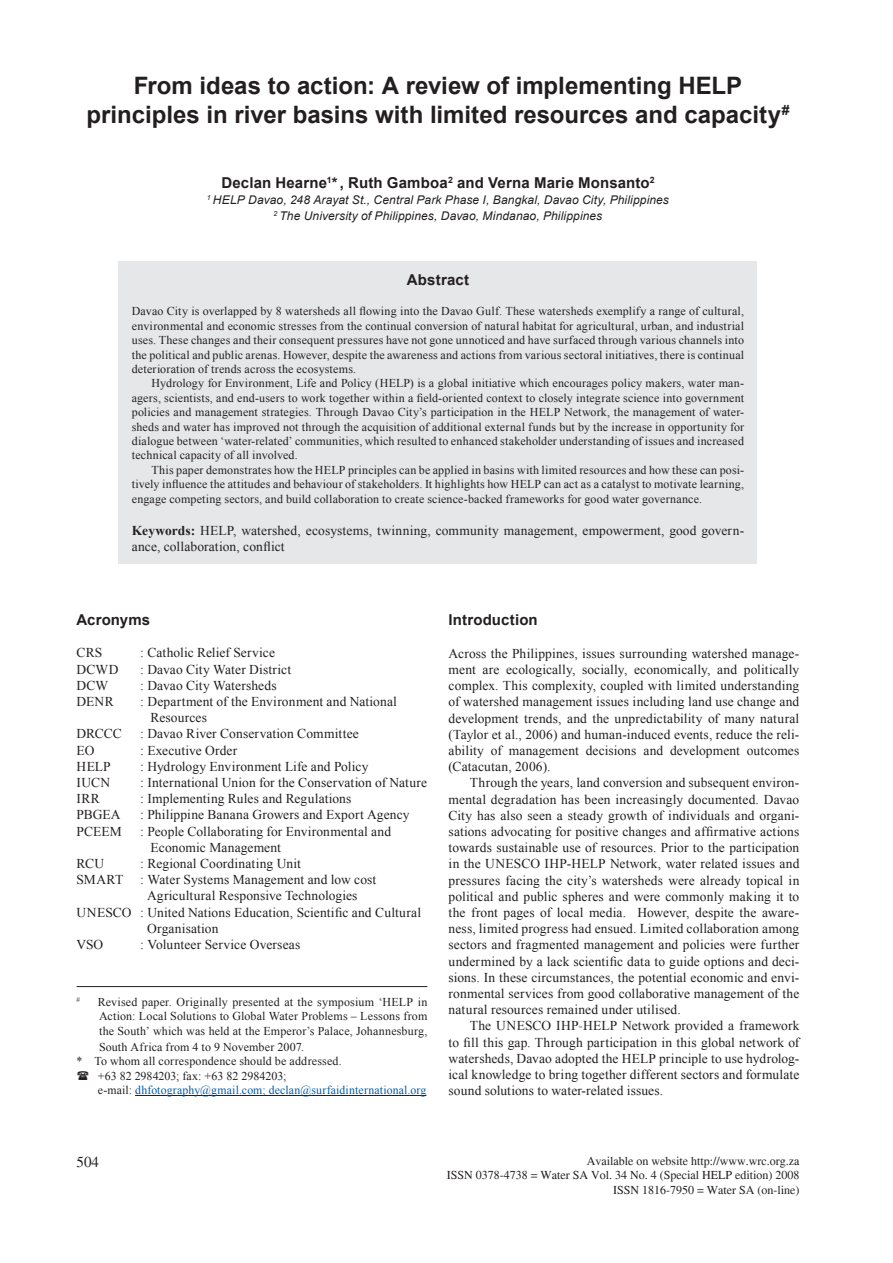
<style>
.page{position:relative;width:893px;height:1263px;background:#fff}
.page>*{position:absolute;margin:0;border:0;box-sizing:border-box;transform-origin:0 0}
.t1{font:700 24px/28.8px "Arial";color:#231f20;text-align:center}
.t2{font:700 15px "Arial";letter-spacing:.01em;color:#231f20}
.t3{font:15px "Times";color:#231f20}
.t4{font:13.5px/16.2px "Times New Roman";letter-spacing:.01em;color:#231f20}
.t5{font:12px/14.4px "Times New Roman";letter-spacing:.01em;color:#231f20;text-align:justify}
.t6{font:italic 12px/16.2px "Arial";letter-spacing:.01em;color:#231f20;text-align:center}
.t7{font:12px/14.4px "Times";color:#231f20;text-align:right}
.t8{font:12px "Times New Roman";letter-spacing:.015em;color:#015aaa}
.t9{font:7.05px "Times New Roman";color:#231f20}
.s1{font-weight:700}
.s2{color:#231f20}
.s3{color:#808080}
</style>
<div class="page">
<hr style="left:135px;top:1095px;width:291px;height:1px;background:#231f20">
<hr style="left:77px;top:986px;width:350px;height:1px;background:#231f20">
<div style="left:118px;top:261px;width:638px;height:303px;background:#e6e7e9"></div>
<h1 class="t1" style="left:86px;top:72px;width:705px">From ideas to action: A review of implementing HELP principles in river basins with limited resources and capacity<sup>#</sup></h1>
<p class="t2" style="left:221px;top:172px;width:435px">Declan Hearne<sup>1</sup>*, Ruth Gamboa<sup>2</sup> and Verna Marie Monsanto<sup>2</sup></p>
<p class="t6" style="left:207px;top:192px;width:463px"><sup>1</sup> HELP Davao, 248 Arayat St., Central Park Phase I, Bangkal, Davao City, Philippines<br><sup>2</sup> The University of Philippines, Davao, Mindanao, Philippines</p>
<p class="t2" style="left:407px;top:270px;width:64px">Abstract</p>
<p class="t5" style="left:132px;top:304px;width:614px">Davao City is overlapped by 8 watersheds all flowing into the Davao Gulf. These watersheds exemplify a range of cultural, environmental and economic stresses from the continual conversion of natural habitat for agricultural, urban, and industrial uses. These changes and their consequent pressures have not gone unnoticed and have surfaced through various channels into the political and public arenas. However, despite the awareness and actions from various sectoral initiatives, there is continual deterioration of trends across the ecosystems.</p>
<p class="t5" style="left:132px;top:376px;width:614px;text-indent:20px">Hydrology for Environment, Life and Policy (HELP) is a global initiative which encourages policy makers, water man&shy;agers, scientists, and end-users to work together within a field-oriented context to closely integrate science into government policies and management strategies. Through Davao City’s participation in the HELP Network, the management of water&shy;sheds and water has improved not through the acquisition of additional external funds but by the increase in opportunity for dialogue between ‘water-related’ communities, which resulted to enhanced stakeholder understanding of issues and increased technical capacity of all involved.</p>
<p class="t5" style="left:132px;top:462px;width:614px;text-indent:20px">This paper demonstrates how the HELP principles can be applied in basins with limited resources and how these can posi&shy;tively influence the attitudes and behaviour of stakeholders. It highlights how HELP can act as a catalyst to motivate learning, engage competing sectors, and build collaboration to create science-backed frameworks for good water governance.</p>
<p class="t4" style="left:132px;top:522px;width:614px"><span class="s1">Keywords:</span> HELP, watershed, ecosystems, twinning, community management, empowerment, good govern&shy;ance, collaboration, conflict</p>
<p class="t2" style="left:77px;top:610px;width:75px">Acronyms</p>
<p class="t4" style="left:77px;top:644px;width:27px">CRS</p>
<p class="t4" style="left:140px;top:644px;width:136px">: Catholic Relief Service</p>
<p class="t4" style="left:77px;top:661px;width:44px">DCWD</p>
<p class="t4" style="left:140px;top:661px;width:152px">: Davao City Water District</p>
<p class="t4" style="left:77px;top:677px;width:33px">DCW</p>
<p class="t4" style="left:140px;top:677px;width:138px">: Davao City Watersheds</p>
<p class="t4" style="left:77px;top:693px;width:39px">DENR</p>
<p class="t4" style="left:150px;top:693px;width:248px;text-indent:-10px">: Department of the Environment and National<br>Resources</p>
<p class="t4" style="left:77px;top:725px;width:47px">DRCCC</p>
<p class="t4" style="left:140px;top:725px;width:220px">: Davao River Conservation Committee</p>
<p class="t4" style="left:77px;top:742px;width:20px">EO</p>
<p class="t4" style="left:140px;top:742px;width:99px">: Executive Order</p>
<p class="t4" style="left:77px;top:758px;width:36px">HELP</p>
<p class="t4" style="left:140px;top:758px;width:230px">: Hydrology Environment Life and Policy</p>
<p class="t4" style="left:77px;top:774px;width:35px">IUCN</p>
<p class="t4" style="left:140px;top:774px;width:288px">: International Union for the Conservation of Nature</p>
<p class="t4" style="left:77px;top:790px;width:25px">IRR</p>
<p class="t4" style="left:140px;top:790px;width:213px">: Implementing Rules and Regulations</p>
<p class="t4" style="left:77px;top:806px;width:46px">PBGEA</p>
<p class="t4" style="left:140px;top:806px;width:271px">: Philippine Banana Growers and Export Agency</p>
<p class="t4" style="left:77px;top:823px;width:47px">PCEEM</p>
<p class="t4" style="left:150px;top:823px;width:242px;text-indent:-10px">: People Collaborating for Environmental and<br>Economic Management</p>
<p class="t4" style="left:77px;top:855px;width:29px">RCU</p>
<p class="t4" style="left:140px;top:855px;width:162px">: Regional Coordinating Unit</p>
<p class="t4" style="left:77px;top:871px;width:301px">SMART : Water Systems Management and low cost</p>
<p class="t4" style="left:147px;top:887px;width:212px">Agricultural Responsive Technologies</p>
<p class="t4" style="left:77px;top:904px;width:346px">UNESCO : United Nations Education, Scientific and Cultural</p>
<p class="t4" style="left:147px;top:920px;width:73px">Organisation</p>
<p class="t4" style="left:77px;top:936px;width:28px">VSO</p>
<p class="t4" style="left:140px;top:936px;width:162px">: Volunteer Service Overseas</p>
<p class="t9" style="left:77px;top:995px;width:5px">#</p>
<p class="t5" style="left:98px;top:994px;width:331px">Revised paper. Originally presented at the symposium ‘HELP in Action: Local Solutions to Global Water Problems – Lessons from the South’ which was held at the Emperor’s Palace, Johannesburg,</p>
<p class="t5" style="left:99px;top:1039px;width:207px">South Africa from 4 to 9 November 2007.</p>
<p class="t5" style="left:77px;top:1054px;width:267px">* To whom all correspondence should be addressed.</p>
<p class="t5" style="left:98px;top:1068px;width:190px">+63 82 2984203; fax: +63 82 2984203;</p>
<p class="t8" style="left:98px;top:1082px;width:330px"><span class="s2">e-mail:</span> dhfotography@gmail.com; declan@surfaidinternational.org</p>
<p class="t2" style="left:449px;top:610px;width:91px">Introduction</p>
<p class="t4" style="left:449px;top:645px;width:352px;text-align:justify">Across the Philippines, issues surrounding watershed manage&shy;ment are ecologically, socially, economically, and politically complex. This complexity, coupled with limited understanding of watershed management issues including land use change and development trends, and the unpredictability of many natural (Taylor et al., 2006) and human-induced events, reduce the reli&shy;ability of management decisions and development outcomes (Catacutan, 2006).</p>
<p class="t4" style="left:449px;top:775px;width:352px;text-align:justify;text-indent:21px">Through the years, land conversion and subsequent environ&shy;mental degradation has been increasingly documented. Davao City has also seen a steady growth of individuals and organi&shy;sations advocating for positive changes and affirmative actions towards sustainable use of resources. Prior to the participation in the UNESCO IHP-HELP Network, water related issues and pressures facing the city’s watersheds were already topical in political and public spheres and were commonly making it to the front pages of local media. However, despite the aware&shy;ness, limited progress had ensued. Limited collaboration among sectors and fragmented management and policies were further undermined by a lack scientific data to guide options and deci&shy;sions. In these circumstances, the potential economic and envi&shy;ronmental services from good collaborative management of the natural resources remained under utilised.</p>
<p class="t4" style="left:449px;top:1018px;width:352px;text-align:justify;text-indent:21px">The UNESCO IHP<span class="s3">-</span>HELP Network provided a framework to fill this gap. Through participation in this global network of watersheds, Davao adopted the HELP principle to use hydrolog&shy;ical knowledge to bring together different sectors and formulate sound solutions to water-related issues.</p>
<p class="t3" style="left:77px;top:1153px;width:24px">504</p>
<p class="t7" style="left:447px;top:1154px;width:354px">Available on website http://www.wrc.org.za<br>ISSN 0378-4738 = Water SA Vol. 34 No. 4 (Special HELP edition) 2008<br>ISSN 1816-7950 = Water SA (on-line)</p>
</div>
